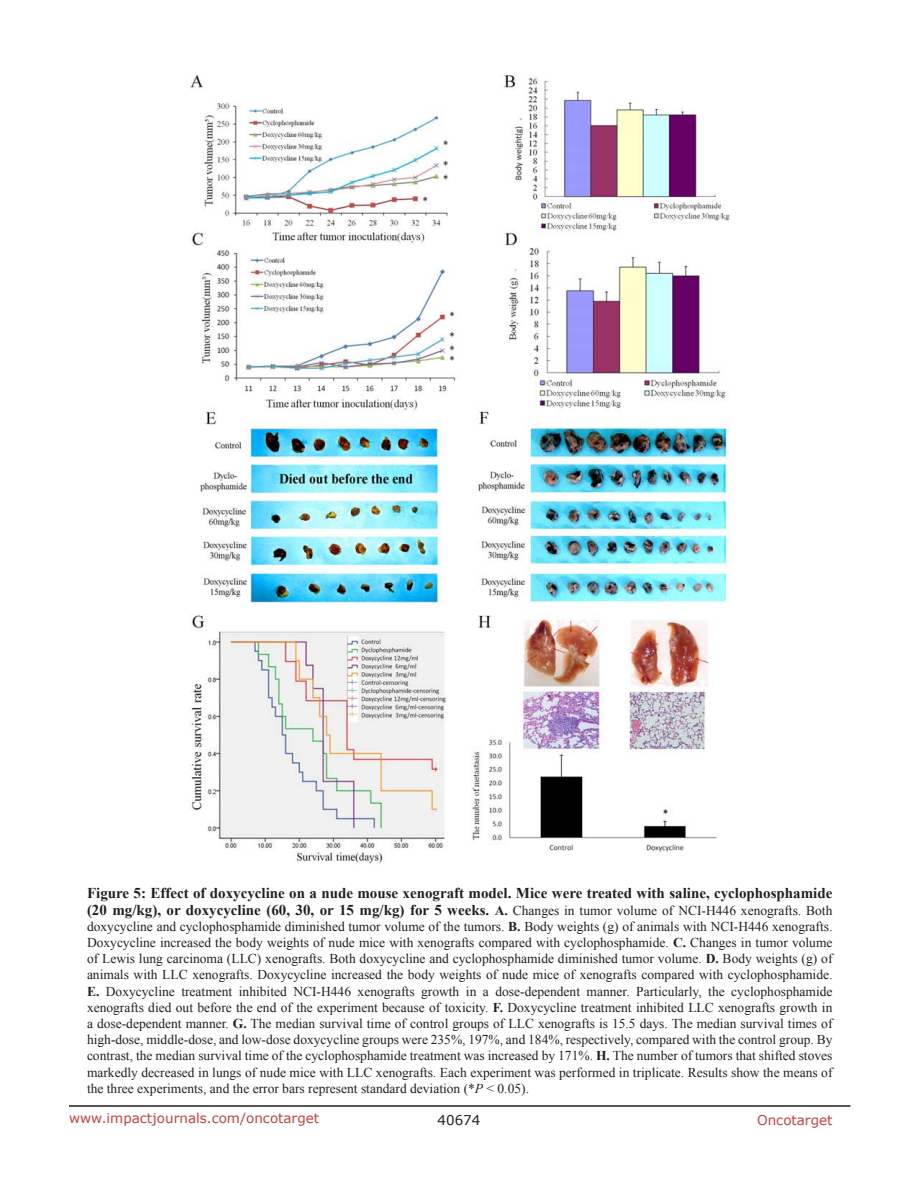
<style>
.page{position:relative;width:918px;height:1188px;background:#fff}
.page>*{position:absolute;margin:0;border:0;box-sizing:border-box;transform-origin:0 0}
.FigureText{font:700 15px/16.2px "Times New Roman";color:#231f20}
.FigureText-2{font:13.5px/16.2px "Times New Roman";color:#231f20;text-align:justify}
.t1{font:13.5px "Verdana";color:#c24141}
.t2{font:13.5px "Verdana";color:#231f20}
.s1{font-size:13.5px}
.s2{font-weight:400;font-size:13.5px}
.s3{font-weight:700}
.s4{font-style:italic}
</style>
<div class="page">
<hr style="left:69px;top:1105px;width:781px;height:2px;background:#231f20">
<img style="left:189px;top:75px;width:541px;height:789px">
<p class="FigureText" style="left:87px;top:885px;width:747px">Figure 5: Effect of doxycycline on a nude mouse xenograft model. Mice were treated with saline, cyclophosphamide (20 mg/kg), or doxycycline (60, 30, or 15 mg/kg) for 5 weeks. <span class="s1">A.</span> <span class="s2">Changes in tumor volume of NCI-H446 xenografts. Both</span></p>
<p class="FigureText-2" style="left:87px;top:918px;width:747px">doxycycline and cyclophosphamide diminished tumor volume of the tumors. <span class="s3">B.</span> Body weights (g) of animals with NCI-H446 xenografts.<br>Doxycycline increased the body weights of nude mice with xenografts compared with cyclophosphamide. <span class="s3">C.</span> Changes in tumor volume of Lewis lung carcinoma (LLC) xenografts. Both doxycycline and cyclophosphamide diminished tumor volume. <span class="s3">D.</span> Body weights (g) of animals with LLC xenografts. Doxycycline increased the body weights of nude mice of xenografts compared with cyclophosphamide.<br><span class="s3">E.</span> Doxycycline treatment inhibited NCI-H446 xenografts growth in a dose-dependent manner. Particularly, the cyclophosphamide xenografts died out before the end of the experiment because of toxicity. <span class="s3">F.</span> Doxycycline treatment inhibited LLC xenografts growth in a dose-dependent manner. <span class="s3">G.</span> The median survival time of control groups of LLC xenografts is 15.5 days. The median survival times of high-dose, middle-dose, and low-dose doxycycline groups were 235%, 197%, and 184%, respectively, compared with the control group. By contrast, the median survival time of the cyclophosphamide treatment was increased by 171%. <span class="s3">H.</span> The number of tumors that shifted stoves markedly decreased in lungs of nude mice with LLC xenografts. Each experiment was performed in triplicate. Results show the means of the three experiments, and the error bars represent standard deviation (*<span class="s4">P</span> &lt; 0.05).</p>
<p class="t1" style="left:69px;top:1109px;width:252px">www.impactjournals.com/oncotarget</p>
<p class="t2" style="left:438px;top:1111px;width:44px">40674</p>
<p class="t1" style="left:757px;top:1111px;width:77px">Oncotarget</p>
</div>
